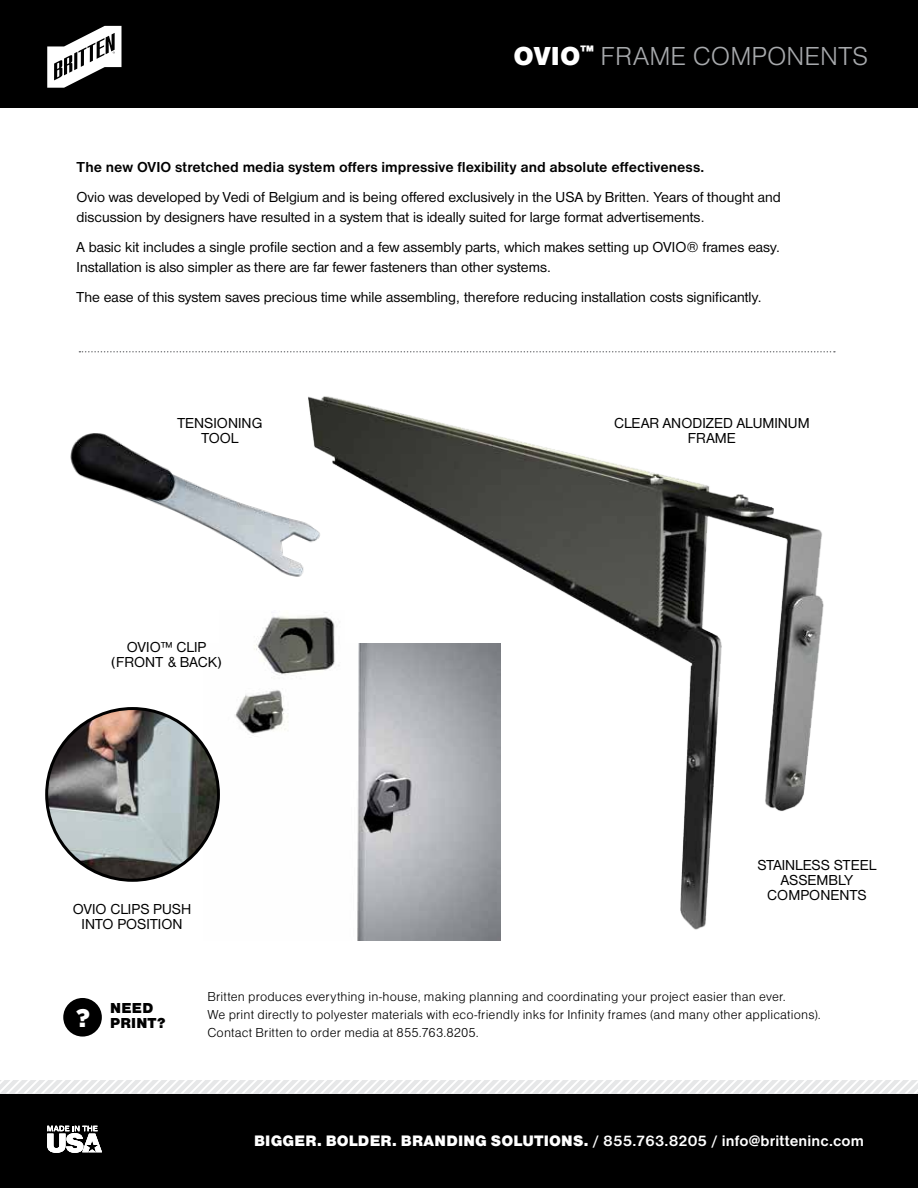
<style>
.page{position:relative;width:918px;height:1188px;background:#fff}
.page>*{position:absolute;margin:0;border:0;box-sizing:border-box;transform-origin:0 0}
.t1{font:300 27px "Nimbus San D";color:#a7a9ac}
.t2{font:700 15.75px "Nimbus San D";letter-spacing:.005em;color:#fff}
.t3{font:15px/15px "Nimbus San D";color:#000;text-align:center}
.t4{font:700 15px "Nimbus San D";color:#000}
.t5{font:900 15px/15px "Nimbus San D";letter-spacing:.015em;color:#000}
.t6{font:300 13.5px/18px "Nimbus San D";letter-spacing:.01em;color:#000}
.s1{font-weight:900;color:#fff}
.s2{font-family:"Gotham";font-size:25.5px;color:#fff}
.s3{font-weight:900}
</style>
<div class="page">
<div style="left:0;top:0;width:918px;height:108px;background:#000"></div>
<svg style="left:47px;top:26px;width:75px;height:62px"></svg>
<div style="left:0;top:1094px;width:918px;height:94px;background:#000"></div>
<svg style="left:47px;top:1126px;width:55px;height:27px"></svg>
<svg style="left:0;top:1080px;width:918px;height:14px"></svg>
<img style="left:341px;top:399px;width:483px;height:531px">
<img style="left:204px;top:644px;width:297px;height:297px">
<img style="left:220px;top:610px;width:124px;height:127px">
<svg style="left:79px;top:351px;width:756px;height:1px"></svg>
<img style="left:70px;top:396px;width:271px;height:181px">
<img style="left:47px;top:709px;width:171px;height:171px;border-radius:86px">
<div style="left:63px;top:998px;width:39px;height:39px;background:#000;border-radius:50%"></div>
<h1 class="t1" style="left:514px;top:41px;width:356px"><span class="s1">OVIO</span><sup>™</sup> FRAME COMPONENTS</h1>
<p class="t4" style="left:77px;top:159px;width:629px">The new OVIO stretched media system offers impressive flexibility and absolute effectiveness.</p>
<p class="t3" style="left:77px;top:188px;width:706px;line-height:19.5px;text-align:left">Ovio was developed by Vedi of Belgium and is being offered exclusively in the USA by Britten. Years of thought and discussion by designers have resulted in a system that is ideally suited for large format advertisements.</p>
<p class="t3" style="left:77px;top:238px;width:705px;line-height:19.5px;text-align:left">A basic kit includes a single profile section and a few assembly parts, which makes setting up OVIO® frames easy.<br>Installation is also simpler as there are far fewer fasteners than other systems.</p>
<p class="t3" style="left:77px;top:290px;width:687px">The ease of this system saves precious time while assembling, therefore reducing installation costs significantly.</p>
<p class="t3" style="left:177px;top:415px;width:87px">TENSIONING<br>TOOL</p>
<p class="t3" style="left:112px;top:639px;width:111px">OVIO™ CLIP (FRONT &amp; BACK)</p>
<p class="t3" style="left:73px;top:902px;width:120px">OVIO CLIPS PUSH<br>INTO POSITION</p>
<p class="t3" style="left:614px;top:415px;width:197px">CLEAR ANODIZED ALUMINUM<br>FRAME</p>
<p class="t3" style="left:757px;top:858px;width:120px">STAINLESS STEEL<br>ASSEMBLY<br>COMPONENTS</p>
<p class="t5" style="left:76px;top:1001px;width:91px;text-indent:34px">NEED <span class="s2">?</span> PRINT?</p>
<p class="t6" style="left:207px;top:988px;width:615px">Britten produces everything in-house, making planning and coordinating your project easier than ever.<br>We print directly to polyester materials with eco-friendly inks for Infinity frames (and many other applications).<br>Contact Britten to order media at 855.763.8205.</p>
<p class="t2" style="left:254px;top:1132px;width:611px"><span class="s3">BIGGER. BOLDER. BRANDING SOLUTIONS.</span> / 855.763.8205 / info@britteninc.com</p>
</div>
